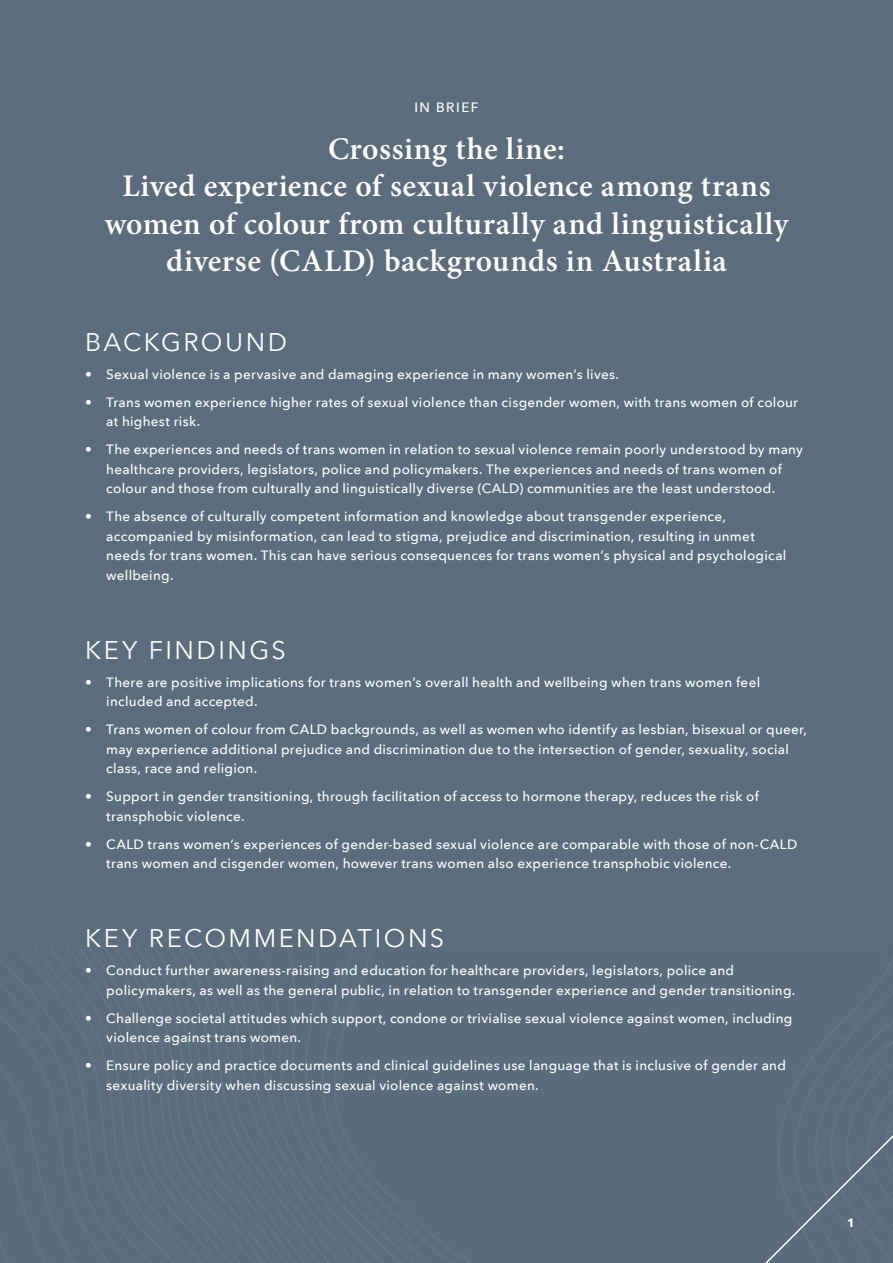
<style>
.page{position:relative;width:893px;height:1263px;background:#5b6d7d}
.page>*{position:absolute;margin:0;border:0;box-sizing:border-box;transform-origin:0 0}
.t1{font:600 31.5px/37.5px "Minion Pro";letter-spacing:.02em;color:#fff;text-align:center}
.Table_Copy_Bullets{font:25.5px "Avenir Next";letter-spacing:.1em;color:#fff}
.Section_Head{font:500 13.5px/19.5px "Avenir Next";letter-spacing:.02em;color:#fff}
.t2{font:700 12px "Avenir Next";color:#fff}
</style>
<div class="page">
<p class="Section_Head" style="left:414px;top:97px;width:66px">IN BRIEF</p>
<p class="t1" style="left:105px;top:130px;width:685px">Crossing the line:<br>Lived experience of sexual violence among trans women of colour from culturally and linguistically diverse (CALD) backgrounds in Australia</p>
<p class="Table_Copy_Bullets" style="left:85px;top:320px;width:204px">BACKGROUND</p>
<p class="Section_Head" style="left:85px;top:364px;width:535px">• Sexual violence is a pervasive and damaging experience in many women’s lives.</p>
<p class="Section_Head" style="left:106px;top:392px;width:693px;text-indent:-21px">• Trans women experience higher rates of sexual violence than cisgender women, with trans women of colour at highest risk.</p>
<p class="Section_Head" style="left:85px;top:439px;width:719px;text-align:center">• The experiences and needs of trans women in relation to sexual violence remain poorly understood by many healthcare providers, legislators, police and policymakers. The experiences and needs of trans women of colour and those from culturally and linguistically diverse (CALD) communities are the least understood.</p>
<p class="Section_Head" style="left:106px;top:506px;width:682px;text-indent:-21px">• The absence of culturally competent information and knowledge about transgender experience, accompanied by misinformation, can lead to stigma, prejudice and discrimination, resulting in unmet needs for trans women. This can have serious consequences for trans women’s physical and psychological wellbeing.</p>
<p class="Table_Copy_Bullets" style="left:85px;top:628px;width:202px">KEY FINDINGS</p>
<p class="Section_Head" style="left:106px;top:672px;width:655px;text-indent:-21px">• There are positive implications for trans women’s overall health and wellbeing when trans women feel included and accepted.</p>
<p class="Section_Head" style="left:106px;top:719px;width:702px;text-indent:-21px">• Trans women of colour from CALD backgrounds, as well as women who identify as lesbian, bisexual or queer, may experience additional prejudice and discrimination due to the intersection of gender, sexuality, social class, race and religion.</p>
<p class="Section_Head" style="left:106px;top:786px;width:654px;text-indent:-21px">• Support in gender transitioning, through facilitation of access to hormone therapy, reduces the risk of transphobic violence.</p>
<p class="Section_Head" style="left:106px;top:834px;width:692px;text-indent:-21px">• CALD trans women’s experiences of gender-based sexual violence are comparable with those of non-CALD trans women and cisgender women, however trans women also experience transphobic violence.</p>
<p class="Table_Copy_Bullets" style="left:85px;top:917px;width:361px">KEY RECOMMENDATIONS</p>
<p class="Section_Head" style="left:106px;top:960px;width:691px;text-indent:-21px">• Conduct further awareness-raising and education for healthcare providers, legislators, police and policymakers, as well as the general public, in relation to transgender experience and gender transitioning.</p>
<p class="Section_Head" style="left:106px;top:1008px;width:688px;text-indent:-21px">• Challenge societal attitudes which support, condone or trivialise sexual violence against women, including violence against trans women.</p>
<p class="Section_Head" style="left:106px;top:1055px;width:681px;text-indent:-21px">• Ensure policy and practice documents and clinical guidelines use language that is inclusive of gender and sexuality diversity when discussing sexual violence against women.</p>
<p class="t2" style="left:847px;top:1212px;width:9px">1</p>
</div>
